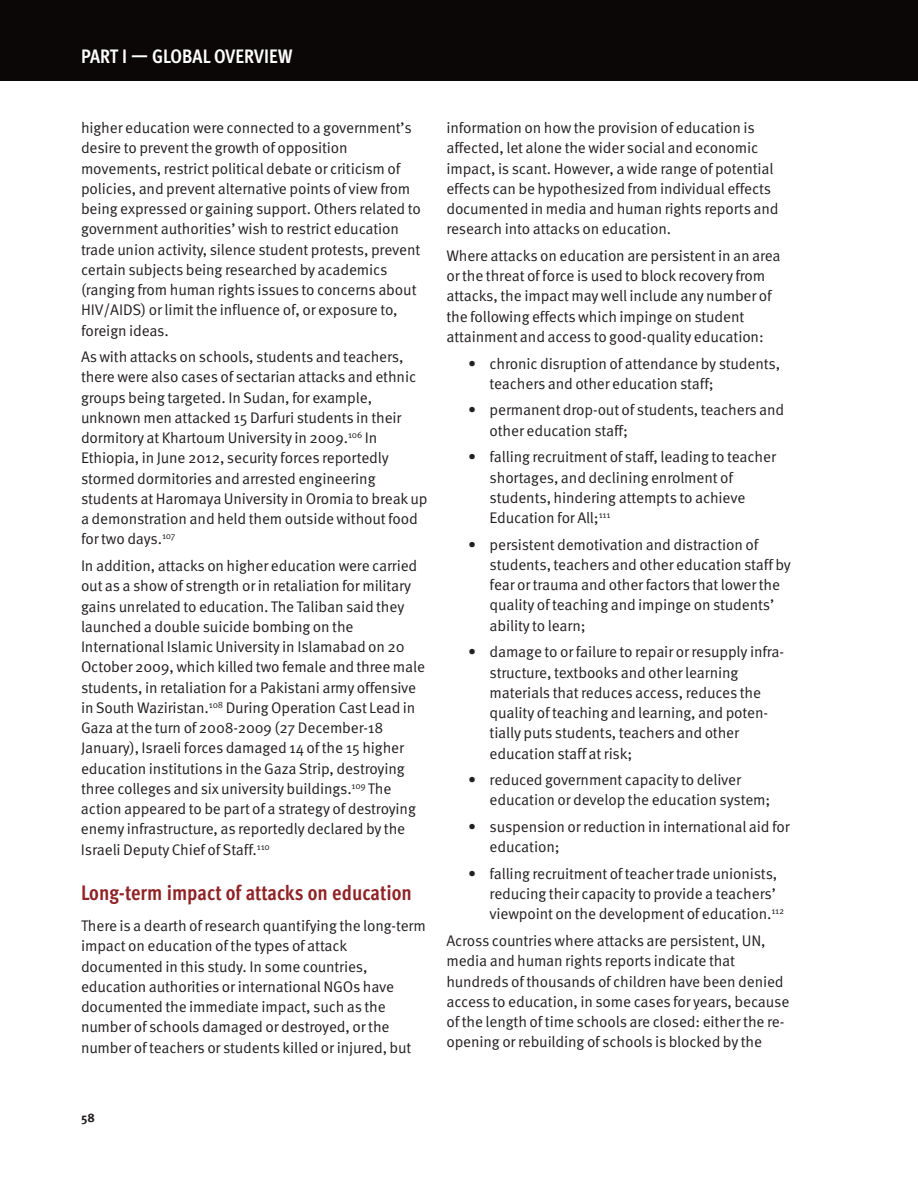
<style>
.page{position:relative;width:918px;height:1188px;background:#fff}
.page>*{position:absolute;margin:0;border:0;box-sizing:border-box;transform-origin:0 0}
.t1{font:700 condensed 21px "Meta Pro";color:#8f2326}
.t2{font:700 condensed 19.5px "Meta Pro";letter-spacing:.005em;color:#fff}
.t3{font:15.3px/20.2px "Meta Pro Norm";letter-spacing:-.01em;color:#231f20}
.t4{font:700 12.3px "Meta Pro";color:#231f20}
</style>
<div class="page">
<div style="left:0;top:0;width:918px;height:81px;background:#0c0707"></div>
<p class="t2" style="left:81px;top:49px;width:213px">PART I — GLOBAL OveRvIeW</p>
<p class="t3" style="left:81px;top:119px;width:341px">higher education were connected to a government’s desire to prevent the growth of opposition movements, restrict political debate or criticism of policies, and prevent alternative points of view from being expressed or gaining support. Others related to government authorities’ wish to restrict education trade union activity, silence student protests, prevent certain subjects being researched by academics (ranging from human rights issues to concerns about HIV/AIDS) or limit the influence of, or exposure to, foreign ideas.</p>
<p class="t3" style="left:81px;top:348px;width:348px">As with attacks on schools, students and teachers, there were also cases of sectarian attacks and ethnic groups being targeted. In Sudan, for example, unknown men attacked 15 Darfuri students in their dormitory at Khartoum University in 2009.<sup>106</sup> In Ethiopia, in June 2012, security forces reportedly stormed dormitories and arrested engineering students at Haromaya University in Oromia to break up a demonstration and held them outside without food for two days.<sup>107</sup></p>
<p class="t3" style="left:81px;top:557px;width:346px">In addition, attacks on higher education were carried out as a show of strength or in retaliation for military gains unrelated to education. The Taliban said they launched a double suicide bombing on the International Islamic University in Islamabad on 20<br>October 2009, which killed two female and three male students, in retaliation for a Pakistani army offensive in South Waziristan.<sup>108</sup> During Operation Cast Lead in Gaza at the turn of 2008-2009 (27 December-18<br>January), Israeli forces damaged 14 of the 15 higher education institutions in the Gaza Strip, destroying three colleges and six university buildings.<sup>109</sup> The action appeared to be part of a strategy of destroying enemy infrastructure, as reportedly declared by the Israeli Deputy Chief of Staff.<sup>110</sup></p>
<h1 class="t1" style="left:81px;top:885px;width:332px">Long-term impact of attacks on education</h1>
<p class="t3" style="left:81px;top:917px;width:346px">There is a dearth of research quantifying the long-term impact on education of the types of attack documented in this study. In some countries, education authorities or international NGOs have documented the immediate impact, such as the number of schools damaged or destroyed, or the number of teachers or students killed or injured, but</p>
<p class="t3" style="left:446px;top:119px;width:334px">information on how the provision of education is affected, let alone the wider social and economic impact, is scant. However, a wide range of potential effects can be hypothesized from individual effects documented in media and human rights reports and research into attacks on education.</p>
<p class="t3" style="left:446px;top:247px;width:336px">Where attacks on education are persistent in an area or the threat of force is used to block recovery from attacks, the impact may well include any number of the following effects which impinge on student attainment and access to good-quality education:</p>
<p class="t3" style="left:490px;top:354px;width:292px;text-indent:-22px">• chronic disruption of attendance by students, teachers and other education staff;</p>
<p class="t3" style="left:490px;top:401px;width:296px;text-indent:-22px">• permanent drop-out of students, teachers and other education staff;</p>
<p class="t3" style="left:490px;top:448px;width:288px;text-indent:-22px">• falling recruitment of staff, leading to teacher shortages, and declining enrolment of students, hindering attempts to achieve Education for All;<sup>111</sup></p>
<p class="t3" style="left:490px;top:535px;width:303px;text-indent:-22px">• persistent demotivation and distraction of students, teachers and other education staff by fear or trauma and other factors that lower the quality of teaching and impinge on students’ ability to learn;</p>
<p class="t3" style="left:490px;top:643px;width:296px;text-indent:-22px">• damage to or failure to repair or resupply infra&shy;structure, textbooks and other learning materials that reduces access, reduces the quality of teaching and learning, and poten&shy;tially puts students, teachers and other education staff at risk;</p>
<p class="t3" style="left:490px;top:771px;width:282px;text-indent:-22px">• reduced government capacity to deliver education or develop the education system;</p>
<p class="t3" style="left:490px;top:818px;width:302px;text-indent:-22px">• suspension or reduction in international aid for education;</p>
<p class="t3" style="left:490px;top:865px;width:296px;text-indent:-22px">• falling recruitment of teacher trade unionists, reducing their capacity to provide a teachers’ viewpoint on the development of education.<sup>112</sup></p>
<p class="t3" style="left:446px;top:932px;width:345px">Across countries where attacks are persistent, UN, media and human rights reports indicate that hundreds of thousands of children have been denied access to education, in some cases for years, because of the length of time schools are closed: either the re&shy;opening or rebuilding of schools is blocked by the</p>
<p class="t4" style="left:81px;top:1113px;width:15px">58</p>
</div>
